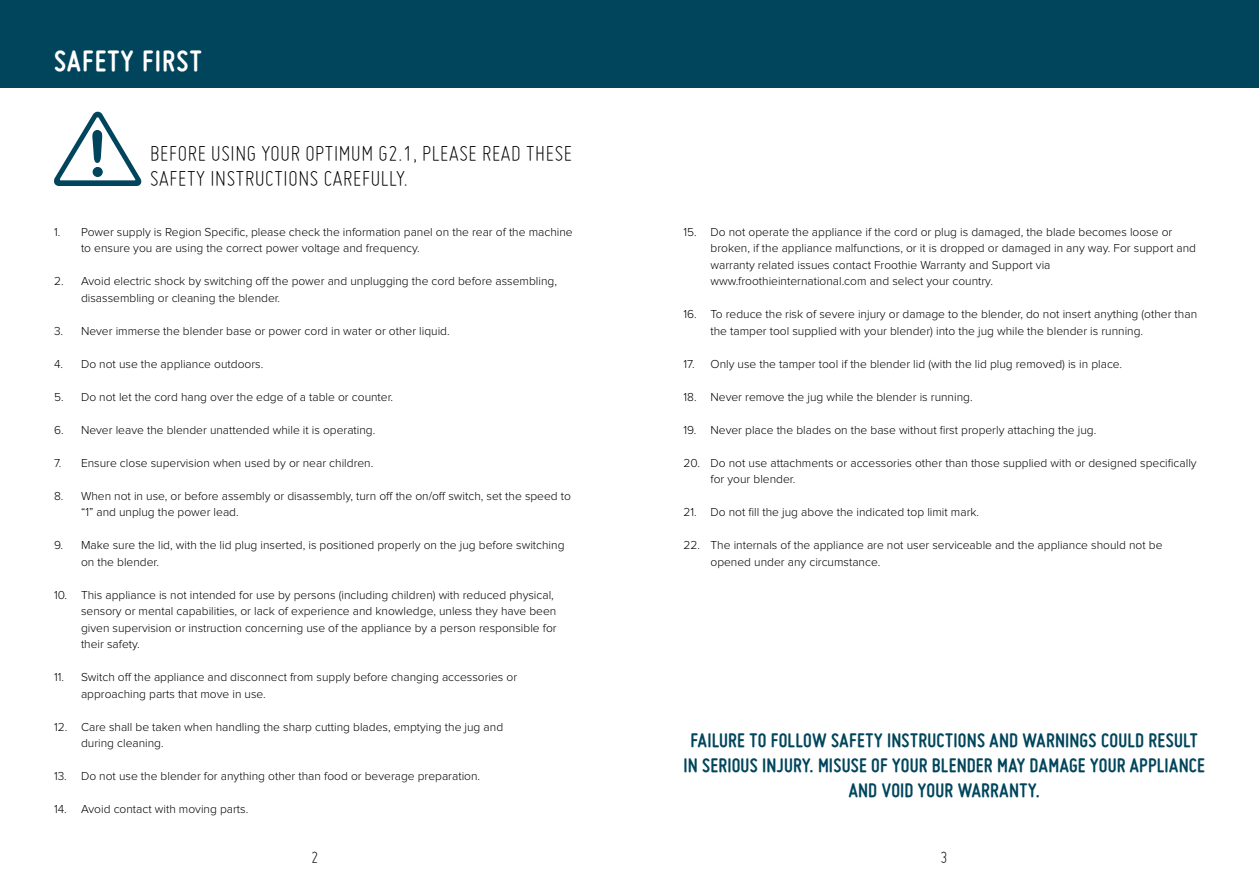
<style>
.page{position:relative;width:1259px;height:893px;background:#fff}
.page>*{position:absolute;margin:0;border:0;box-sizing:border-box;transform-origin:0 0}
.t1{font:700 31.5px "Miso";letter-spacing:.04em;color:#fff}
.t2{font:300 24px/24.8px "Miso";color:#000}
.t3{font:700 21px/24.8px "Miso";letter-spacing:.01em;color:#00455c;text-align:center}
.t4{font:300 18px "Miso";color:#000}
.t5{font:300 12px/16.5px "Proxima Nova";color:#000}
</style>
<div class="page">
<div style="left:0;top:0;width:1259px;height:87px;background:#00455c"></div>
<svg style="left:54px;top:112px;width:87px;height:74px"></svg>
<div style="left:93px;top:167px;width:10px;height:10px;background:#00455c;border-radius:50%"></div>
<h1 class="t1" style="left:54px;top:43px;width:149px">SAFETY FIRST</h1>
<h2 class="t2" style="left:150px;top:141px;width:424px">BEFORE USING YOUR OPTIMUM G2.1, PLEASE READ THESE<br>SAFETY INSTRUCTIONS CAREFULLY.</h2>
<p class="t5" style="left:81px;top:223px;width:493px;text-indent:-27px">1. Power supply is Region Specific, please check the information panel on the rear of the machine to ensure you are using the correct power voltage and frequency.</p>
<p class="t5" style="left:81px;top:273px;width:477px;text-indent:-27px">2. Avoid electric shock by switching off the power and unplugging the cord before assembling, disassembling or cleaning the blender.</p>
<p class="t5" style="left:54px;top:322px;width:397px">3. Never immerse the blender base or power cord in water or other liquid.</p>
<p class="t5" style="left:54px;top:355px;width:211px">4. Do not use the appliance outdoors.</p>
<p class="t5" style="left:54px;top:388px;width:341px">5. Do not let the cord hang over the edge of a table or counter.</p>
<p class="t5" style="left:54px;top:421px;width:323px">6. Never leave the blender unattended while it is operating.</p>
<p class="t5" style="left:54px;top:454px;width:321px">7. Ensure close supervision when used by or near children.</p>
<p class="t5" style="left:81px;top:487px;width:491px;text-indent:-27px">8. When not in use, or before assembly or disassembly, turn off the on/off switch, set the speed to “1” and unplug the power lead.</p>
<p class="t5" style="left:81px;top:537px;width:485px;text-indent:-27px">9. Make sure the lid, with the lid plug inserted, is positioned properly on the jug before switching on the blender.</p>
<p class="t5" style="left:81px;top:586px;width:477px;text-indent:-27px">10. This appliance is not intended for use by persons (including children) with reduced physical, sensory or mental capabilities, or lack of experience and knowledge, unless they have been given supervision or instruction concerning use of the appliance by a person responsible for their safety.</p>
<p class="t5" style="left:81px;top:669px;width:438px;text-indent:-27px">11. Switch off the appliance and disconnect from supply before changing accessories or approaching parts that move in use.</p>
<p class="t5" style="left:81px;top:718px;width:424px;text-indent:-27px">12. Care shall be taken when handling the sharp cutting blades, emptying the jug and during cleaning.</p>
<p class="t5" style="left:54px;top:768px;width:428px">13. Do not use the blender for anything other than food or beverage preparation.</p>
<p class="t5" style="left:54px;top:801px;width:196px">14. Avoid contact with moving parts.</p>
<p class="t5" style="left:710px;top:223px;width:487px;text-indent:-27px">15. Do not operate the appliance if the cord or plug is damaged, the blade becomes loose or broken, if the appliance malfunctions, or it is dropped or damaged in any way. For support and warranty related issues contact Froothie Warranty and Support via www.froothieinternational.com and select your country.</p>
<p class="t5" style="left:710px;top:306px;width:488px;text-indent:-27px">16. To reduce the risk of severe injury or damage to the blender, do not insert anything (other than the tamper tool supplied with your blender) into the jug while the blender is running.</p>
<p class="t5" style="left:683px;top:355px;width:440px">17. Only use the tamper tool if the blender lid (with the lid plug removed) is in place.</p>
<p class="t5" style="left:683px;top:388px;width:291px">18. Never remove the jug while the blender is running.</p>
<p class="t5" style="left:683px;top:421px;width:414px">19. Never place the blades on the base without first properly attaching the jug.</p>
<p class="t5" style="left:710px;top:454px;width:488px;text-indent:-27px">20. Do not use attachments or accessories other than those supplied with or designed specifically for your blender.</p>
<p class="t5" style="left:683px;top:504px;width:297px">21. Do not fill the jug above the indicated top limit mark.</p>
<p class="t5" style="left:710px;top:537px;width:453px;text-indent:-27px">22. The internals of the appliance are not user serviceable and the appliance should not be opened under any circumstance.</p>
<h3 class="t3" style="left:683px;top:728px;width:523px">FAILURE TO FOLLOW SAFETY INSTRUCTIONS AND WARNINGS COULD RESULT<br>IN SERIOUS INJURY. MISUSE OF YOUR BLENDER MAY DAMAGE YOUR APPLIANCE<br>AND VOID YOUR WARRANTY.</h3>
<h3 class="t4" style="left:311px;top:847px;width:9px">2</h3>
<h3 class="t4" style="left:940px;top:847px;width:9px">3</h3>
</div>
